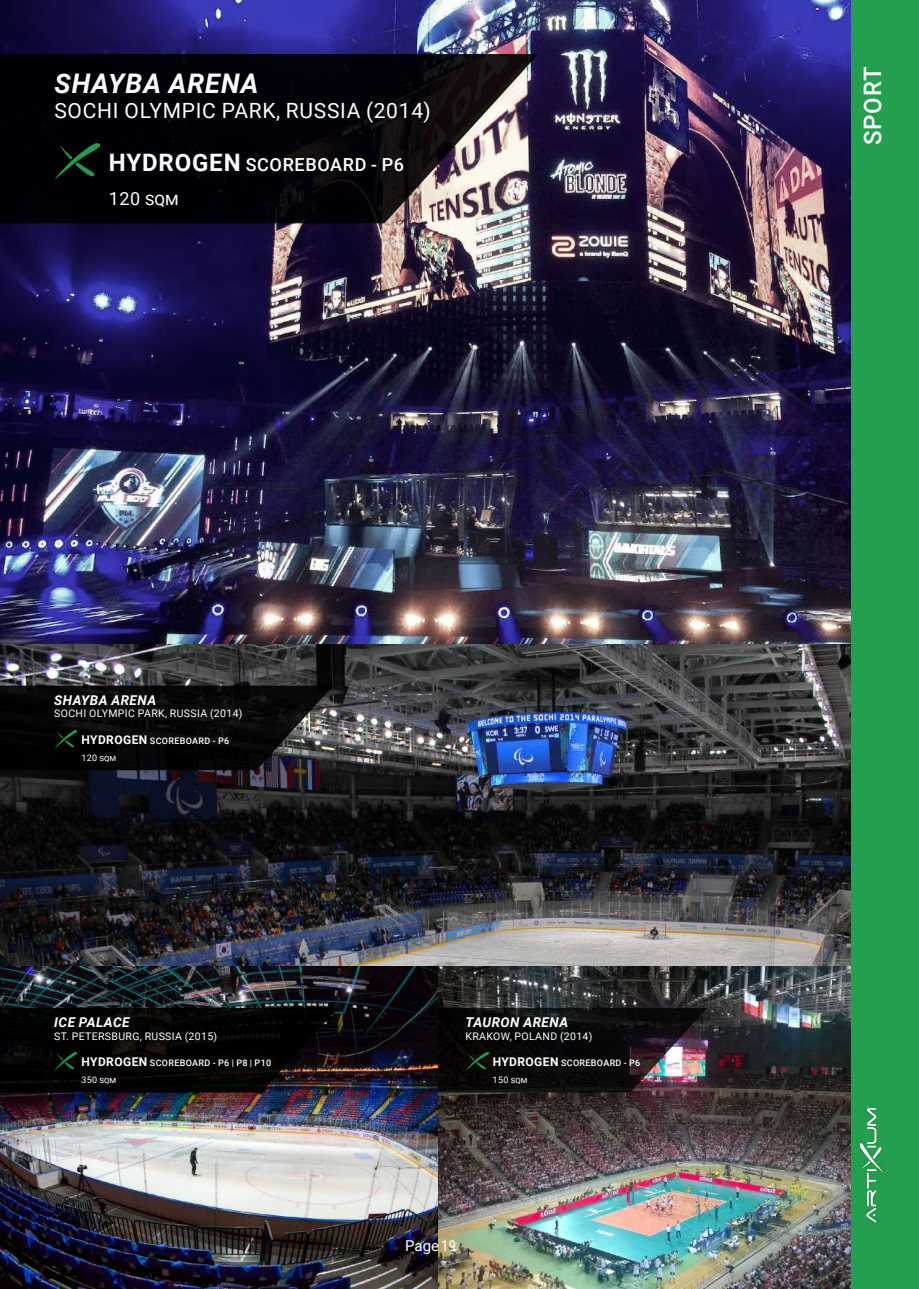
<style>
.page{position:relative;width:919px;height:1289px;background:#fff}
.page>*{position:absolute;margin:0;border:0;box-sizing:border-box;transform-origin:0 0}
.t1{font:italic 700 27px "Roboto";letter-spacing:.035em;color:#fefefe}
.t2{font:500 24px "Roboto";letter-spacing:.035em;color:#fff}
.t3{font:21px "Roboto";letter-spacing:.035em;color:#fefefe}
.t4{font:500 18px "Roboto";letter-spacing:.035em;color:#fff}
.t5{font:18px "Roboto";letter-spacing:.015em;color:#fff}
.t6{font:15px "Roboto";color:#fff}
.t7{font:italic 700 13.5px "Roboto";letter-spacing:.035em;color:#fefefe}
.t8{font:10.5px "Roboto";letter-spacing:.035em;color:#fefefe}
.t9{font:500 9px "Roboto";letter-spacing:.035em;color:#fff}
.t10{font:9px "Roboto";letter-spacing:.015em;color:#fff}
.s1{font-weight:700;font-size:24px}
.s2{font-weight:700;font-size:12px}
.s3{font-family:"Roboto Condensed"}
</style>
<div class="page">
<img style="left:0;top:0;width:850px;height:966px">
<svg style="left:0;top:54px;width:538px;height:169px;background:#1c191e"></svg>
<img style="left:54px;top:144px;width:46px;height:36px">
<svg style="left:0;top:685px;width:333px;height:85px;background:#101010"></svg>
<img style="left:0;top:966px;width:850px;height:322px">
<svg style="left:0;top:1007px;width:338px;height:85px;background:#070606"></svg>
<svg style="left:438px;top:1007px;width:269px;height:85px;background:#1e191c"></svg>
<img style="left:54px;top:730px;width:23px;height:18px">
<img style="left:54px;top:1052px;width:23px;height:18px">
<img style="left:465px;top:1052px;width:23px;height:18px">
<div style="left:850px;top:0;width:68px;height:1288px;background:#239f4f"></div>
<img style="left:860px;top:1105px;width:23px;height:117px">
<h1 class="t1" style="left:54px;top:64px;width:206px">SHAYBA ARENA</h1>
<h3 class="t3" style="left:54px;top:96px;width:378px">SOCHI OLYMPIC PARK, RUSSIA (2014)</h3>
<h3 class="t4" style="left:109px;top:152px;width:297px"><span class="s1">HYDROGEN</span> SCOREBOARD - P6</h3>
<h3 class="t5" style="left:109px;top:186px;width:71px">120 sqm</h3>
<p class="t7" style="left:54px;top:690px;width:104px">SHAYBA ARENA</p>
<p class="t8" style="left:54px;top:706px;width:190px">SOCHI OLYMPIC PARK, RUSSIA (2014)</p>
<p class="t10" style="left:81px;top:751px;width:36px">120 sqm</p>
<p class="t9" style="left:81px;top:734px;width:149px"><span class="s2">HYDROGEN</span> SCOREBOARD - P6</p>
<p class="t7" style="left:54px;top:1012px;width:77px">ICE PALACE</p>
<p class="t8" style="left:54px;top:1028px;width:164px">ST. PETERSBURG, RUSSIA (2015)</p>
<p class="t10" style="left:81px;top:1073px;width:36px">350 sqm</p>
<p class="t9" style="left:81px;top:1056px;width:191px"><span class="s2">HYDROGEN</span> SCOREBOARD - P6 | P8 | P10</p>
<p class="t7" style="left:465px;top:1012px;width:104px">TAURON ARENA</p>
<p class="t8" style="left:465px;top:1028px;width:128px">KRAKOW, POLAND (2014)</p>
<p class="t10" style="left:492px;top:1073px;width:36px">150 sqm</p>
<p class="t9" style="left:492px;top:1056px;width:149px"><span class="s2">HYDROGEN</span> SCOREBOARD - P6</p>
<h3 class="t6" style="left:405px;top:1234px;width:52px">Page <span class="s3">19</span></h3>
<h2 class="t2" style="left:855px;top:145px;width:80px;rotate:-90deg">SPORT</h2>
</div>
